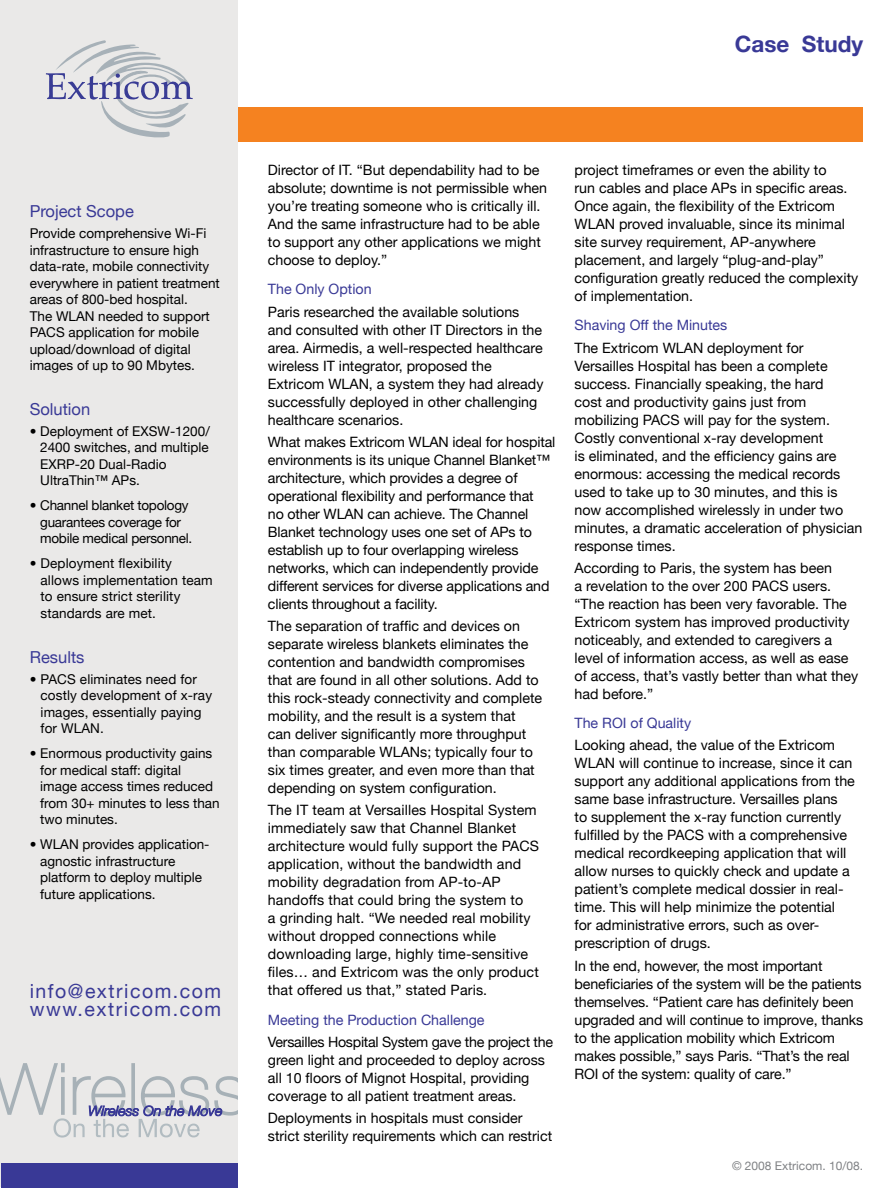
<style>
.page{position:relative;width:893px;height:1188px;background:#fff}
.page>*{position:absolute;margin:0;border:0;box-sizing:border-box;transform-origin:0 0}
.t1{font:700 22.5px "Helvetica Neue";color:#393996}
.t2{font:19.5px/18px "Helvetica Neue";letter-spacing:.075em;color:#393996}
.t3{font:16.5px "Helvetica Neue";color:#393996}
.t4{font:14.25px/18px "Helvetica Neue";color:#000}
.t5{font:14.25px "Helvetica Neue";color:#393996}
.t6{font:13.5px/16.5px "Helvetica Neue";color:#000}
.t7{font:13.5px/16.5px "Helvetica Neue";letter-spacing:-.02em;color:#000}
.t8{font:12px "Helvetica Neue";color:#808285}
</style>
<div class="page">
<div style="left:128px;top:107px;width:735px;height:34px;background:#f58220"></div>
<div style="left:1px;top:1px;width:237px;height:1186px;background:#eae9e8"></div>
<div style="left:1px;top:1164px;width:236px;height:24px;background:#393996"></div>
<svg style="left:1px;top:1063px;width:236px;height:75px"></svg>
<svg style="left:46px;top:40px;width:147px;height:97px"></svg>
<p class="t3" style="left:30px;top:202px;width:106px">Project Scope</p>
<p class="t6" style="left:30px;top:225px;width:192px">Provide comprehensive Wi-Fi infrastructure to ensure high data-rate, mobile connectivity everywhere in patient treatment areas of 800-bed hospital.<br>The WLAN needed to support<br>PACS application for mobile upload/download of digital images of up to 90 Mbytes.</p>
<p class="t3" style="left:30px;top:399px;width:62px">Solution</p>
<p class="t6" style="left:40px;top:423px;width:171px;text-indent:-11px">• Deployment of EXSW-1200/<br>2400 switches, and multiple<br>EXRP-20 Dual-Radio<br>UltraThin™ APs.</p>
<p class="t7" style="left:40px;top:497px;width:154px;text-indent:-11px">• Channel blanket topology guarantees coverage for mobile medical personnel.</p>
<p class="t6" style="left:41px;top:555px;width:174px;text-indent:-11px">• Deployment flexibility allows implementation team to ensure strict sterility standards are met.</p>
<p class="t3" style="left:30px;top:647px;width:56px">Results</p>
<p class="t6" style="left:41px;top:670px;width:173px;text-indent:-11px">• PACS eliminates need for costly development of -x ray images, essentially paying for WLAN.</p>
<p class="t6" style="left:40px;top:745px;width:181px;text-indent:-11px">• Enormous productivity gains for medical staff: digital image access times reduced from 30+ minutes to less than two minutes.</p>
<p class="t6" style="left:40px;top:852px;width:137px">agnostic infrastructure</p>
<p class="t6" style="left:30px;top:836px;width:181px">• WLAN provides application-</p>
<p class="t6" style="left:40px;top:869px;width:163px">platform to deploy multiple future applications.</p>
<h2 class="t2" style="left:30px;top:982px;width:193px">info@extricom.com www.extricom.com</h2>
<h1 class="t1" style="left:735px;top:30px;width:56px">Case</h1>
<h1 class="t1" style="left:802px;top:30px;width:63px">Study</h1>
<p class="t4" style="left:268px;top:161px;width:281px">Director of IT “. But dependability had to be absolute; downtime is not permissible when you r e’ treating someone who is critically ill.<br>And the same infrastructure had to be able to support any other applications we might choose to deploy “.</p>
<p class="t5" style="left:268px;top:281px;width:105px">The Only Option</p>
<p class="t4" style="left:268px;top:302px;width:277px">Paris researched the available solutions and consulted with other IT Directors in the area. Airmedis a, well-respected healthcare wireless IT integrator, proposed the Extricom WLAN a, system they had already successfully deployed in other challenging healthcare scenarios.</p>
<p class="t4" style="left:268px;top:433px;width:289px">What makes Extricom WLAN ideal for hospital environments is its unique Channel BlanketTM architecture, which provides a degree of operational flexibility and performance that<br>no other WLAN can achieve. The Channel Blanket technology uses one set of APs to establish up to four overlapping wireless networks, which can independently provide different services for diverse applications and clients throughout a facility.</p>
<p class="t4" style="left:268px;top:617px;width:276px">The separation of traffic and devices on separate wireless blankets eliminates the contention and bandwidth compromises that are found in all other solutions. Add to this rock-steady connectivity and complete mobility, and the result is a system that can deliver significantly more throughput than comparable WLANs; typically four to six times greater, and even more than that depending on system configuration.</p>
<p class="t4" style="left:268px;top:801px;width:273px">The IT team at Versailles Hospital System immediately saw that Channel Blanket architecture would fully support the PACS application, without the bandwidth and mobility degradation from AP-to-AP handoffs that could bring the system to<br>a grinding halt “. We needed real mobility without dropped connections while downloading large, highly time-sensitive files… and Extricom was the only product that offered us that,” stated Paris.</p>
<p class="t5" style="left:268px;top:1011px;width:218px">Meeting the Production Challenge</p>
<p class="t4" style="left:268px;top:1033px;width:287px">Versailles Hospital System gave the project the green light and proceeded to deploy across all 10 floors of Mignot Hospital, providing coverage to all patient treatment areas.</p>
<p class="t4" style="left:268px;top:1109px;width:286px">Deployments in hospitals must consider strict sterility requirements which can restrict</p>
<p class="t4" style="left:575px;top:161px;width:285px">project timeframes or even the ability to<br>run cables and place APs in specific areas.<br>Once again, the flexibility of the Extricom WLAN proved invaluable, since its minimal site survey requirement, AP-anywhere placement, and largely “plug-and-play“ configuration greatly reduced the complexity of implementation.</p>
<p class="t5" style="left:575px;top:317px;width:154px">Shaving Off the Minutes</p>
<p class="t4" style="left:575px;top:338px;width:289px">The Extricom WLAN deployment for Versailles Hospital has been a complete success. Financially speaking, the hard<br>cost and productivity gains just from mobilizing PACS will pay for the system.<br>Costly conventional -x ray development<br>is eliminated, and the efficiency gains are enormous: accessing the medical records used to take up to 30 minutes, and this is now accomplished wirelessly in under two minutes a, dramatic acceleration of physician response times.</p>
<p class="t4" style="left:575px;top:559px;width:285px">According to Paris, the system has been<br>a revelation to the over 200 PACS users. “The reaction has been very favorable. The Extricom system has improved productivity noticeably, and extended to caregivers a level of information access, as well as ease of access, that s’ vastly better than what they had before “.</p>
<p class="t5" style="left:575px;top:714px;width:118px">The ROI of Quality</p>
<p class="t4" style="left:575px;top:736px;width:282px">Looking ahead, the value of the Extricom WLAN will continue to increase, since it can support any additional applications from the same base infrastructure. Versailles plans<br>to supplement the -x ray function currently fulfilled by the PACS with a comprehensive medical recordkeeping application that will allow nurses to quickly check and update a</p>
<p class="t4" style="left:575px;top:898px;width:262px">time. This will help minimize the potential</p>
<p class="t4" style="left:575px;top:880px;width:270px">patient s’ complete medical dossier in real-</p>
<p class="t4" style="left:575px;top:916px;width:246px">for administrative errors, such as over-</p>
<p class="t4" style="left:575px;top:956px;width:290px">In the end, however, the most important beneficiaries of the system will be the patients themselves “. Patient care has definitely been upgraded and will continue to improve, thanks to the application mobility which Extricom makes possible,” says Paris “. That s’ the real ROI of the system: quality of care “.</p>
<p class="t4" style="left:575px;top:934px;width:138px">prescription of drugs.</p>
<p class="t8" style="left:732px;top:1158px;width:133px">© 2008 Extricom. 10/08.</p>
</div>
